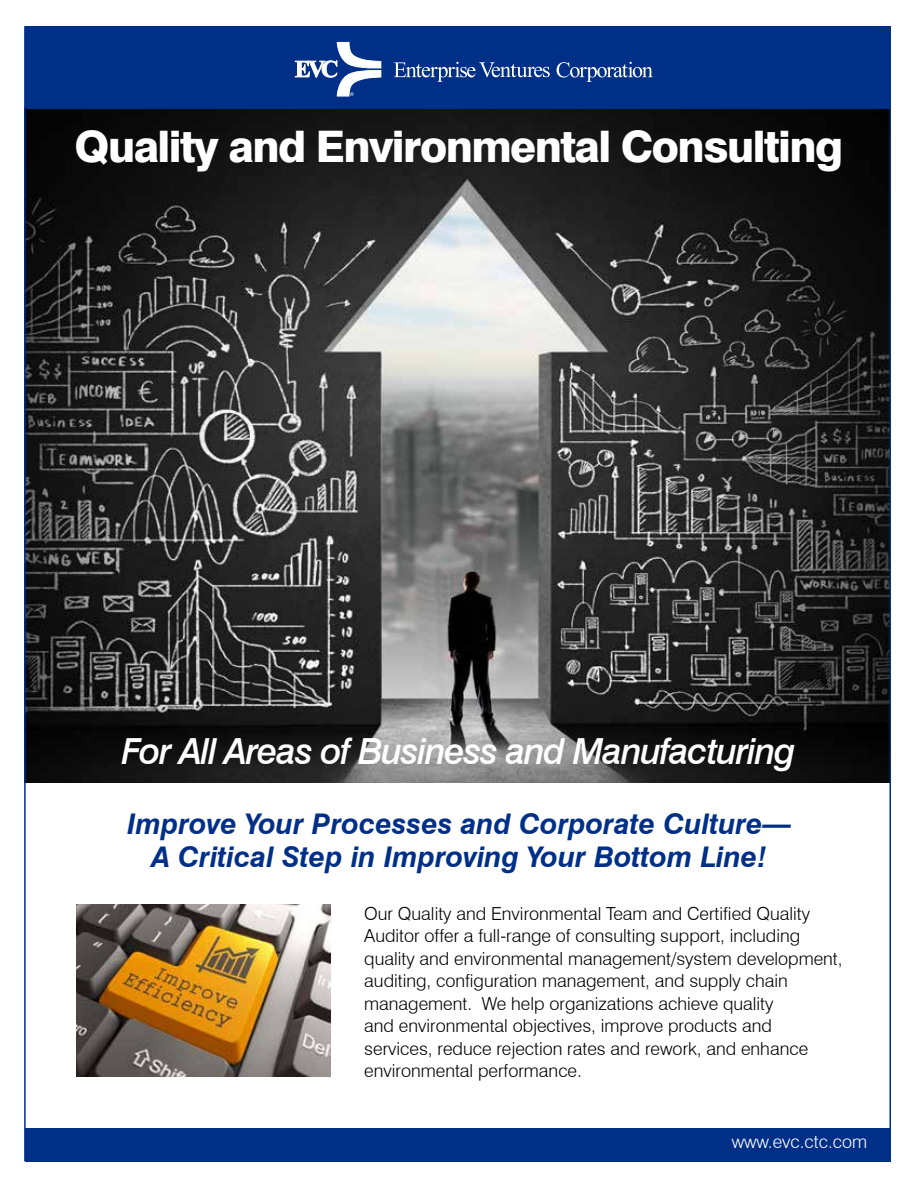
<style>
.page{position:relative;width:918px;height:1188px;background:#fff}
.page>*{position:absolute;margin:0;border:0;box-sizing:border-box;transform-origin:0 0}
.t1{font:800 43.5px "Swiss 721 BT";letter-spacing:-.035em;color:#fff}
.t2{font:italic 500 36px "Swiss 721 BT";letter-spacing:-.035em;color:#fff}
.t3{font:italic 700 28.5px/33px "Swiss 721 BT";color:#002f87;text-align:center}
.t4{font:300 18px/22.5px "Swiss 721 BT";color:#000}
.t5{font:300 18px "Swiss 721 BT";color:#fff}
</style>
<div class="page">
<img style="left:27px;top:109px;width:861px;height:673px">
<img style="left:77px;top:905px;width:253px;height:172px">
<div style="left:25px;top:27px;width:865px;height:82px;background:#002f87"></div>
<div style="left:25px;top:1128px;width:865px;height:33px;background:#002f87"></div>
<svg style="left:394px;top:62px;width:156px;height:20px"></svg>
<svg style="left:557px;top:62px;width:96px;height:20px"></svg>
<svg style="left:295px;top:42px;width:86px;height:54px"></svg>
<h1 class="t1" style="left:75px;top:120px;width:770px">Quality and Environmental Consulting</h1>
<h2 class="t2" style="left:122px;top:729px;width:676px">For All Areas of Business and Manufacturing</h2>
<h3 class="t3" style="left:127px;top:807px;width:666px">Improve Your Processes and Corporate Culture—<br>A Critical Step in Improving Your Bottom Line!</h3>
<p class="t4" style="left:364px;top:902px;width:480px">Our Quality and Environmental Team and Certified Quality Auditor offer a full-range of consulting support, including quality and environmental management/system development, auditing, configuration management, and supply chain management. We help organizations achieve quality<br>and environmental objectives, improve products and services, reduce rejection rates and rework, and enhance environmental performance.</p>
<p class="t5" style="left:732px;top:1130px;width:137px">www.evc.ctc.com</p>
</div>
